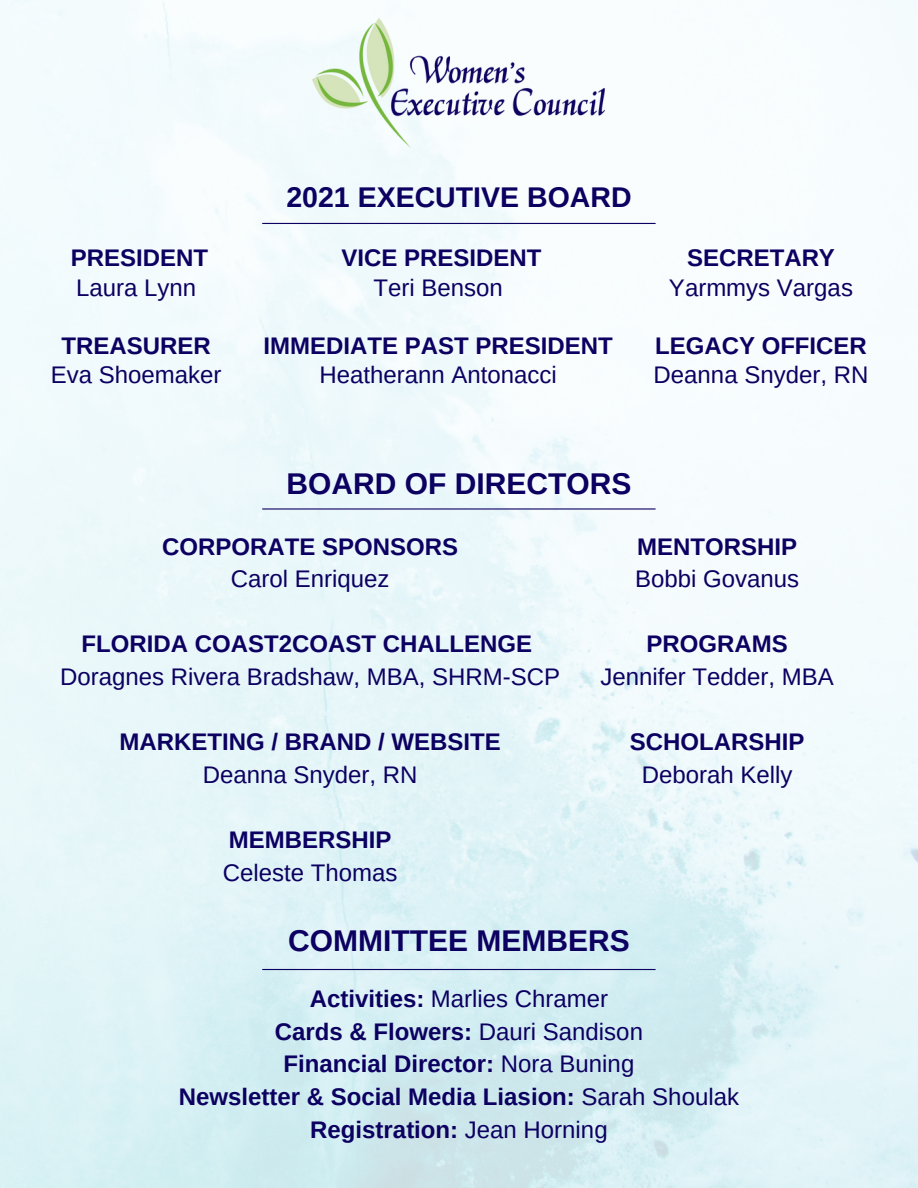
<style>
.page{position:relative;width:918px;height:1188px;background:#fff}
.page>*{position:absolute;margin:0;border:0;box-sizing:border-box;transform-origin:0 0}
.t1{font:700 30px "Arimo";color:#0c0061}
.t2{font:700 28.5px "Arimo";color:#0c0061}
.t3{font:700 24px/32.7px "Arimo";color:#0c0061;text-align:center}
.t4{font:24px "Arimo";color:#0c0061}
.s1{font-weight:400}
</style>
<div class="page">
<img style="left:0;top:0;width:918px;height:1188px">
<img style="left:312px;top:18px;width:293px;height:130px">
<hr style="left:263px;top:223px;width:392px;height:1px;background:#0c0061">
<hr style="left:263px;top:508px;width:392px;height:2px;background:#0c0061">
<hr style="left:263px;top:969px;width:392px;height:1px;background:#0c0061">
<p class="t3" style="left:71px;top:242px;width:139px">PRESIDENT</p>
<p class="t4" style="left:76px;top:274px;width:122px">Laura Lynn</p>
<p class="t3" style="left:62px;top:330px;width:151px">TREASURER</p>
<p class="t4" style="left:51px;top:362px;width:172px">Eva Shoemaker</p>
<p class="t2" style="left:286px;top:181px;width:347px">2021 EXECUTIVE BOARD</p>
<p class="t3" style="left:342px;top:242px;width:201px">VICE PRESIDENT</p>
<p class="t4" style="left:374px;top:274px;width:131px">Teri Benson</p>
<p class="t3" style="left:264px;top:330px;width:351px">IMMEDIATE PAST PRESIDENT</p>
<p class="t4" style="left:320px;top:362px;width:239px">Heatherann Antonacci</p>
<p class="t3" style="left:687px;top:242px;width:149px">SECRETARY</p>
<p class="t4" style="left:669px;top:274px;width:185px">Yarmmys Vargas</p>
<p class="t3" style="left:655px;top:330px;width:213px">LEGACY OFFICER</p>
<p class="t4" style="left:654px;top:362px;width:216px">Deanna Snyder, RN</p>
<p class="t1" style="left:287px;top:467px;width:346px">BOARD OF DIRECTORS</p>
<p class="t3" style="left:162px;top:530px;width:297px">CORPORATE SPONSORS</p>
<p class="t4" style="left:231px;top:565px;width:160px">Carol Enriquez</p>
<p class="t3" style="left:82px;top:628px;width:452px">FLORIDA COAST2COAST CHALLENGE</p>
<p class="t4" style="left:60px;top:663px;width:502px">Doragnes Rivera Bradshaw, MBA, SHRM-SCP</p>
<p class="t3" style="left:120px;top:726px;width:383px">MARKETING / BRAND / WEBSITE</p>
<p class="t4" style="left:203px;top:761px;width:216px">Deanna Snyder, RN</p>
<p class="t3" style="left:229px;top:824px;width:164px">MEMBERSHIP</p>
<p class="t4" style="left:223px;top:859px;width:176px">Celeste Thomas</p>
<p class="t3" style="left:637px;top:530px;width:161px">MENTORSHIP</p>
<p class="t4" style="left:635px;top:565px;width:166px">Bobbi Govanus</p>
<p class="t3" style="left:646px;top:628px;width:143px">PROGRAMS</p>
<p class="t4" style="left:600px;top:663px;width:235px">Jennifer Tedder, MBA</p>
<p class="t3" style="left:630px;top:726px;width:176px">SCHOLARSHIP</p>
<p class="t4" style="left:642px;top:761px;width:152px">Deborah Kelly</p>
<p class="t1" style="left:288px;top:924px;width:343px">COMMITTEE MEMBERS</p>
<p class="t3" style="left:179px;top:982px;width:562px">Activities: <span class="s1">Marlies Chramer<br></span>Cards &amp; Flowers: <span class="s1">Dauri Sandison<br></span>Financial Director: <span class="s1">Nora Buning<br></span>Newsletter &amp; Social Media Liasion: <span class="s1">Sarah Shoulak </span>Registration: <span class="s1">Jean Horning</span></p>
</div>
